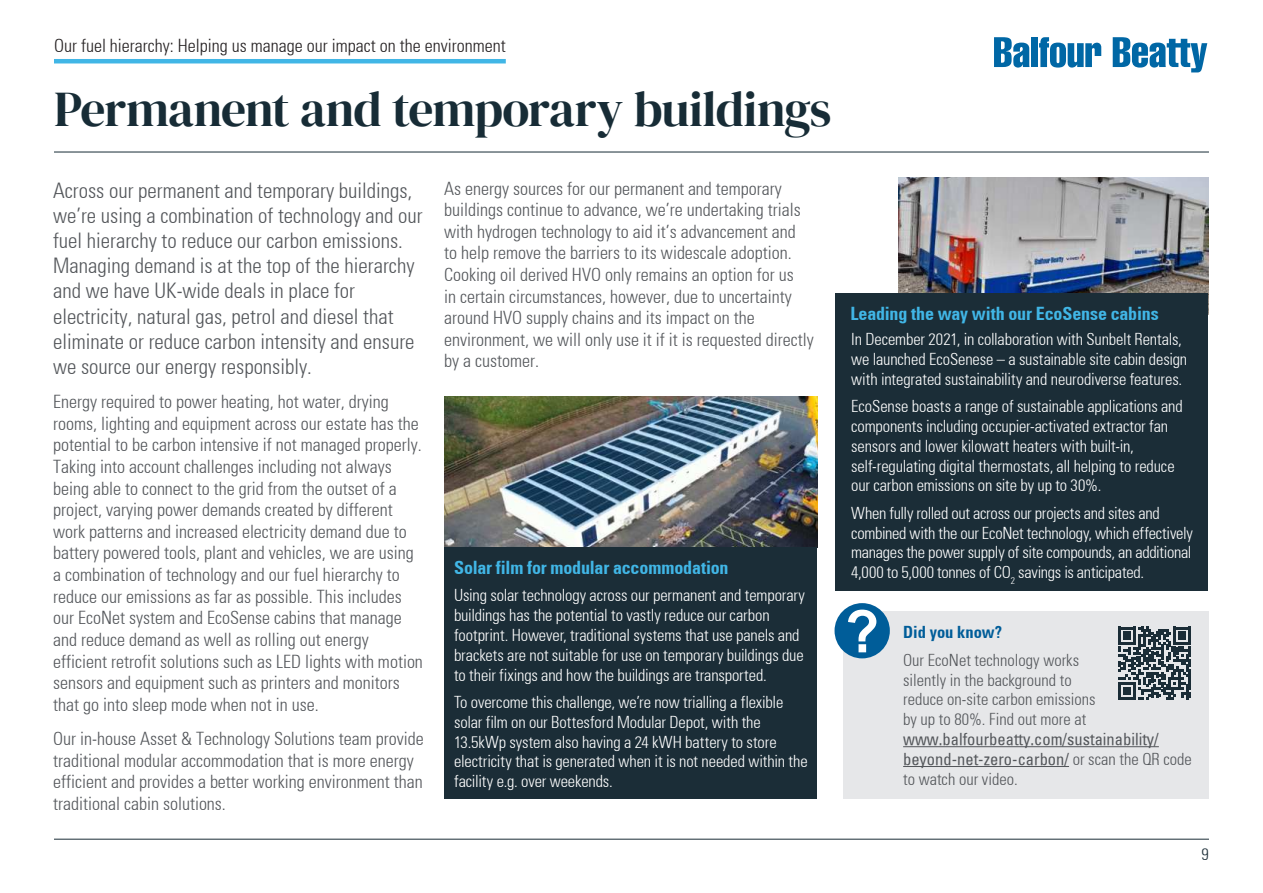
<style>
.page{position:relative;width:1263px;height:893px;background:#fff}
.page>*{position:absolute;margin:0;border:0;box-sizing:border-box;transform-origin:0 0}
.t1{font:49.5px "DM Serif Display";letter-spacing:-.02em;color:#172c36}
.t2{font:300 condensed 21px/25.2px "Univers";color:#53565a}
.t3{font:300 condensed 18px/21.6px "Univers";color:#53565a}
.t4{font:700 condensed 18px "Univers";letter-spacing:-.01em;color:#41b6e6}
.t5{font:300 condensed 18px "Univers";color:#231f20}
.t6{font:300 condensed 16.5px/19.8px "Univers";letter-spacing:-.01em;color:#fff}
.t7{font:300 condensed 16.5px/19.8px "Univers";color:#53565a}
.t8{font:500 condensed 16.5px/19.8px "Univers";color:#53565a}
.t9{font:700 condensed 16.5px "Univers";color:#005d99}
.t10{font:300 condensed 16.5px "Univers";color:#1b2d37}
.s1{font-weight:300}
</style>
<div class="page">
<hr style="left:54px;top:839px;width:1155px;height:1px;background:#1b2d37">
<hr style="left:54px;top:59px;width:452px;height:4px;background:#41b6e6">
<svg style="left:994px;top:37px;width:35px;height:31px"></svg>
<div style="left:1031px;top:37px;width:6px;height:30px;background:#0067a5"></div>
<svg style="left:1039px;top:37px;width:62px;height:31px"></svg>
<svg style="left:1113px;top:37px;width:94px;height:35px"></svg>
<img style="left:899px;top:177px;width:309px;height:116px">
<div style="left:843px;top:612px;width:365px;height:187px;background:#e6e7e9"></div>
<hr style="left:903px;top:746px;width:256px;height:1px;background:#53565a">
<hr style="left:903px;top:766px;width:166px;height:1px;background:#53565a">
<div style="left:834px;top:603px;width:56px;height:55px;background:#005d99;border-radius:50%"></div>
<svg style="left:848px;top:610px;width:28px;height:42px"></svg>
<img style="left:444px;top:396px;width:373px;height:151px">
<div style="left:444px;top:547px;width:373px;height:251px;background:#1b2d37"></div>
<div style="left:835px;top:293px;width:373px;height:298px;background:#1b2d37"></div>
<svg style="left:1118px;top:627px;width:73px;height:73px"></svg>
<hr style="left:54px;top:152px;width:1155px;height:1px;background:#172c36">
<p class="t5" style="left:54px;top:39px;width:453px">Our fuel hierarchy: Helping us manage our impact on the environment</p>
<h1 class="t1" style="left:54px;top:91px;width:779px">Permanent and temporary buildings</h1>
<p class="t2" style="left:53px;top:179px;width:371px">Across our permanent and temporary buildings, we’re using a combination of technology and our fuel hierarchy to reduce our carbon emissions.<br>Managing demand is at the top of the hierarchy and we have UK-wide deals in place for electricity, natural gas, petrol and diesel that eliminate or reduce carbon intensity and ensure we source our energy responsibly.</p>
<p class="t3" style="left:53px;top:393px;width:371px">Energy required to power heating, hot water, drying rooms, lighting and equipment across our estate has the potential to be carbon intensive if not managed properly.<br>Taking into account challenges including not always being able to connect to the grid from the outset of a project, varying power demands created by different work patterns and increased electricity demand due to battery powered tools, plant and vehicles, we are using a combination of technology and our fuel hierarchy to reduce our emissions as far as possible. This includes our EcoNet system and EcoSense cabins that manage and reduce demand as well as rolling out energy efficient retrofit solutions such as LED lights with motion sensors and equipment such as printers and monitors that go into sleep mode when not in use.</p>
<p class="t3" style="left:53px;top:729px;width:372px">Our in-house Asset &amp; Technology Solutions team provide traditional modular accommodation that is more energy efficient and provides a better working environment than traditional cabin solutions.</p>
<p class="t3" style="left:444px;top:179px;width:371px">As energy sources for our permanent and temporary buildings continue to advance, we’re undertaking trials with hydrogen technology to aid it’s advancement and<br>to help remove the barriers to its widescale adoption.<br>Cooking oil derived HVO only remains an option for us<br>in certain circumstances, however, due to uncertainty around HVO supply chains and its impact on the environment, we will only use it if it is requested directly by a customer.</p>
<p class="t4" style="left:454px;top:561px;width:276px">Solar film for modular accommodation</p>
<p class="t6" style="left:454px;top:587px;width:352px">Using solar technology across our permanent and temporary buildings has the potential to vastly reduce our carbon footprint. However, traditional systems that use panels and brackets are not suitable for use on temporary buildings due to their fixings and how the buildings are transported.</p>
<p class="t6" style="left:454px;top:693px;width:355px">To overcome this challenge, we’re now trialling a flexible solar film on our Bottesford Modular Depot, with the 13.5kWp system also having a 24 kWH battery to store electricity that is generated when it is not needed within the facility e.g. over weekends.</p>
<p class="t4" style="left:850px;top:307px;width:310px">Leading the way with our EcoSense cabins</p>
<p class="t6" style="left:851px;top:331px;width:338px">In December 2021, in collaboration with Sunbelt Rentals, we launched EcoSenese – a sustainable site cabin design with integrated sustainability and neurodiverse features.</p>
<p class="t6" style="left:851px;top:398px;width:333px">EcoSense boasts a range of sustainable applications and components including occupier-activated extractor fan sensors and lower kilowatt heaters with built-in, self-regulating digital thermostats, all helping to reduce our carbon emissions on site by up to 30%.</p>
<p class="t6" style="left:851px;top:504px;width:343px">When fully rolled out across our projects and sites and combined with the our EcoNet technology, which effectively manages the power supply of site compounds, an additional 4,000 to 5,000 tonnes of CO<sub>2</sub> savings is anticipated.</p>
<p class="t9" style="left:903px;top:625px;width:100px">Did you know?</p>
<p class="t7" style="left:903px;top:651px;width:194px">Our EcoNet technology works silently in the background to reduce on-site carbon emissions by up to 80%. Find out more at</p>
<p class="t8" style="left:903px;top:731px;width:290px">www.balfourbeatty.com/sustainability/ beyond-net-zero-carbon/ <span class="s1">or scan the QR code to watch our video.</span></p>
<p class="t10" style="left:1202px;top:847px;width:9px">9</p>
</div>
